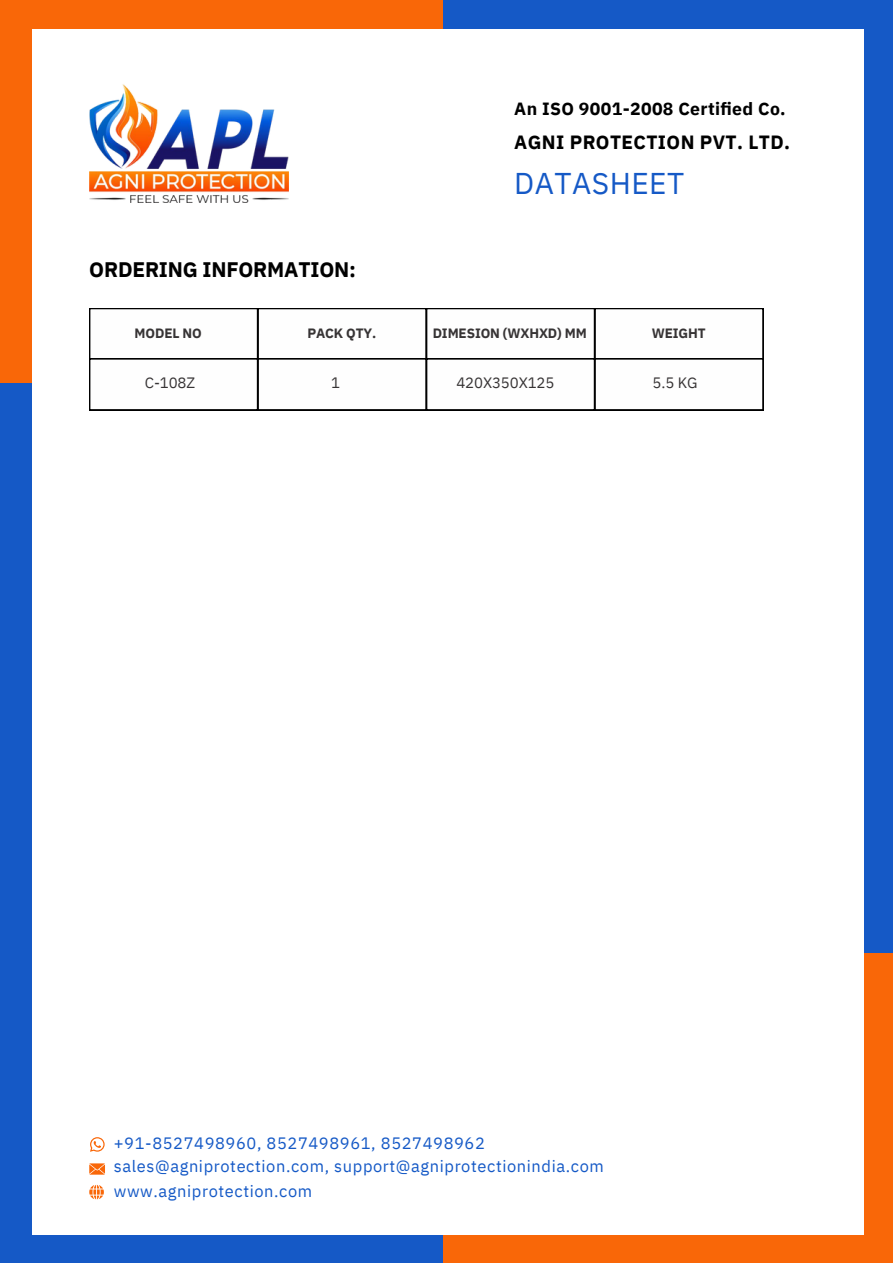
<style>
.page{position:relative;width:893px;height:1264px;background:#fff}
.page>*{position:absolute;margin:0;border:0;box-sizing:border-box;transform-origin:0 0}
.t1{font:30px "IBM Plex Sans";letter-spacing:.015em;color:#1559c6}
.t2{font:700 21px "IBM Plex Sans";letter-spacing:-.01em;color:#000}
.t3{font:700 19.2px "IBM Plex Sans";letter-spacing:.02em;color:#000}
.t4{font:700 17.7px "IBM Plex Sans";letter-spacing:.02em;color:#000}
.t5{font:16.5px "IBM Plex Sans";letter-spacing:.035em;color:#1559c6}
.t6{font:15px "IBM Plex Sans";letter-spacing:-.01em;color:#373435}
.t7{font:700 13.5px "IBM Plex Sans";letter-spacing:-.01em;color:#373435}
</style>
<div class="page">
<img style="left:89px;top:84px;width:199px;height:118px">
<div style="left:0;top:383px;width:31px;height:879px;background:#1559c6"></div>
<div style="left:864px;top:953px;width:28px;height:309px;background:#f96708"></div>
<div style="left:0;top:0;width:31px;height:383px;background:#f96708"></div>
<div style="left:864px;top:0;width:28px;height:953px;background:#1559c6"></div>
<div style="left:443px;top:0;width:449px;height:29px;background:#1559c6"></div>
<div style="left:443px;top:1234px;width:449px;height:28px;background:#f96708"></div>
<div style="left:0;top:0;width:443px;height:29px;background:#f96708"></div>
<div style="left:0;top:1234px;width:443px;height:28px;background:#1559c6"></div>
<svg style="left:90px;top:1137px;width:15px;height:14px"></svg>
<svg style="left:89px;top:1163px;width:16px;height:11px"></svg>
<svg style="left:89px;top:1184px;width:15px;height:15px"></svg>
<svg style="left:89px;top:308px;width:674px;height:102px"></svg>
<p class="t2" style="left:89px;top:255px;width:268px">ORDERING INFORMATION:</p>
<p class="t4" style="left:514px;top:96px;width:273px">An ISO 9001-2008 Certified Co.</p>
<p class="t3" style="left:514px;top:130px;width:277px">AGNI PROTECTION PVT. LTD.</p>
<p class="t1" style="left:514px;top:163px;width:171px">DATASHEET</p>
<p class="t7" style="left:135px;top:324px;width:69px">MODEL NO</p>
<p class="t7" style="left:307px;top:324px;width:70px">PACK QTY.</p>
<p class="t7" style="left:432px;top:324px;width:155px">DIMESION (WXHXD) MM</p>
<p class="t7" style="left:651px;top:324px;width:55px">WEIGHT</p>
<p class="t6" style="left:145px;top:373px;width:52px">C-108Z</p>
<p class="t6" style="left:331px;top:373px;width:10px">1</p>
<p class="t6" style="left:456px;top:373px;width:99px">420X350X125</p>
<p class="t6" style="left:652px;top:373px;width:46px">5.5 KG</p>
<p class="t5" style="left:114px;top:1131px;width:372px">+91-8527498960, 8527498961, 8527498962</p>
<p class="t5" style="left:114px;top:1155px;width:491px">sales@agniprotection.com, support@agniprotectionindia.com</p>
<p class="t5" style="left:114px;top:1179px;width:200px">www.agniprotection.com</p>
</div>
